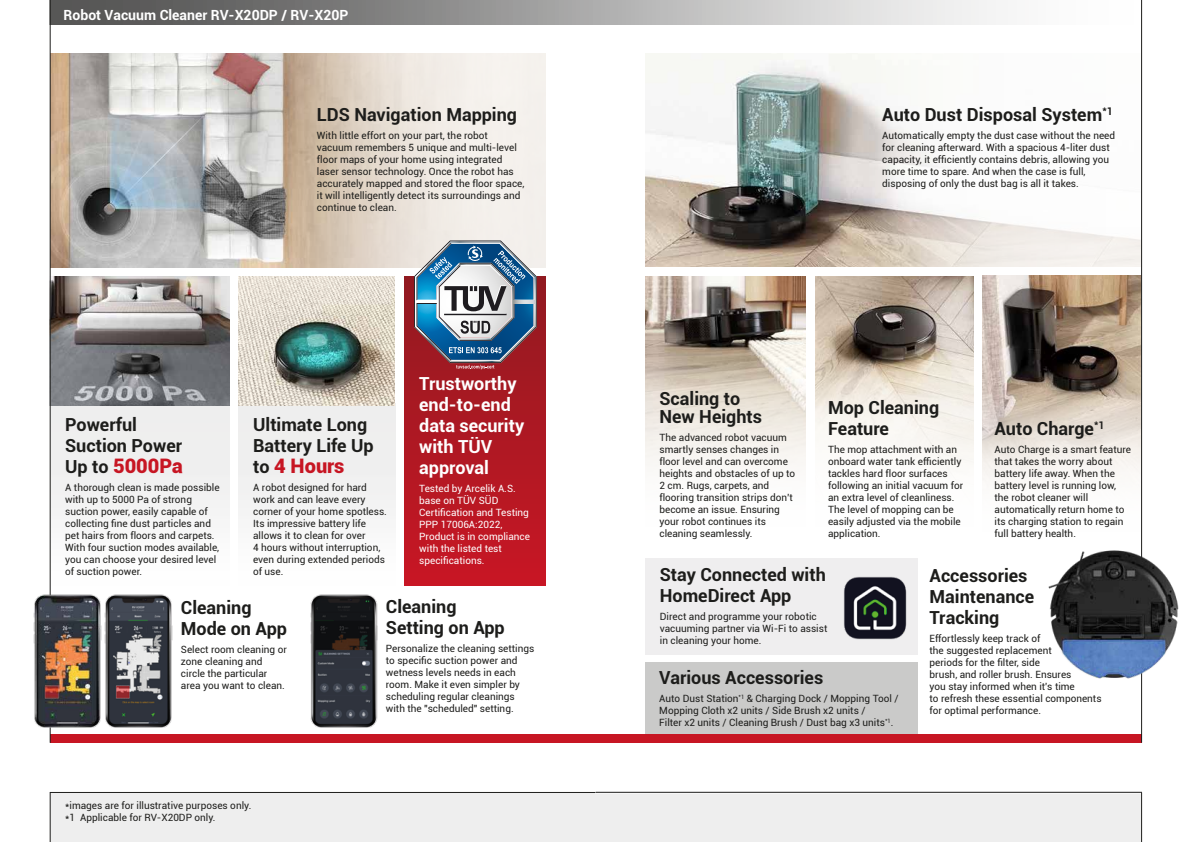
<style>
.page{position:relative;width:1191px;height:842px;background:#fff}
.page>*{position:absolute;margin:0;border:0;box-sizing:border-box;transform-origin:0 0}
.t1{font:900 20px "Roboto";color:#c71623}
.t2{font:700 18px/21px "Roboto";color:#1d1d1b}
.t3{font:700 18px/21px "Roboto";color:#fff}
.t4{font:700 14px "Roboto";color:#fff}
.t5{font:10px/12px "Roboto";color:#1d1d1b}
.t6{font:10px/12px "Roboto";color:#fff}
.s1{font-weight:700;font-size:18px;color:#1d1d1b}
</style>
<div class="page">
<div style="left:50px;top:0;width:1091px;height:24px;background:linear-gradient(to right,#4a4a49,#fff)"></div>
<div style="left:239px;top:403px;width:156px;height:183px;background:linear-gradient(to right,#f4f4f4,#f4f4f4)"></div>
<img style="left:239px;top:276px;width:156px;height:130px">
<img style="left:51px;top:54px;width:227px;height:213px">
<svg style="left:278px;top:54px;width:268px;height:214px;background:#e3d9ce"></svg>
<div style="left:51px;top:403px;width:178px;height:183px;background:linear-gradient(to right,#f4f4f4,#f4f4f4)"></div>
<img style="left:51px;top:276px;width:178px;height:130px">
<img style="left:264px;top:583px;width:131px;height:145px">
<div style="left:404px;top:276px;width:141px;height:310px;background:linear-gradient(to bottom,#8c1d24,#ca1523)"></div>
<svg style="left:414px;top:240px;width:122px;height:129px;background:#7b899f"></svg>
<div style="left:50px;top:793px;width:1090px;height:49px;background:#eee"></div>
<div style="left:50px;top:734px;width:558px;height:9px;background:#c71623"></div>
<hr style="left:50px;top:0;width:1px;height:743px;background:#1d1d1b">
<hr style="left:50px;top:792px;width:546px;height:1px;background:#1d1d1b">
<hr style="left:50px;top:792px;width:1px;height:50px;background:#1d1d1b">
<img style="left:33px;top:583px;width:26px;height:160px">
<img style="left:59px;top:583px;width:159px;height:145px">
<img style="left:645px;top:276px;width:160px;height:83px">
<svg style="left:645px;top:359px;width:161px;height:107px"></svg>
<img style="left:645px;top:54px;width:221px;height:213px">
<svg style="left:866px;top:54px;width:275px;height:213px"></svg>
<div style="left:645px;top:558px;width:272px;height:97px;background:#efeeef"></div>
<img style="left:844px;top:576px;width:63px;height:64px">
<img style="left:982px;top:276px;width:159px;height:83px">
<svg style="left:982px;top:359px;width:159px;height:123px"></svg>
<img style="left:815px;top:276px;width:158px;height:83px">
<svg style="left:815px;top:359px;width:159px;height:108px"></svg>
<div style="left:645px;top:662px;width:272px;height:74px;background:#cacac9"></div>
<div style="left:583px;top:734px;width:558px;height:8px;background:#c71623"></div>
<hr style="left:1141px;top:0;width:1px;height:742px;background:#1d1d1b">
<hr style="left:596px;top:792px;width:546px;height:1px;background:#1d1d1b">
<hr style="left:1141px;top:792px;width:1px;height:50px;background:#1d1d1b">
<img style="left:1048px;top:494px;width:131px;height:241px">
<h3 class="t4" style="left:64px;top:5px;width:286px">Robot Vacuum Cleaner RV-X20DP / RV-X20P</h3>
<h2 class="t2" style="left:317px;top:103px;width:202px">LDS Navigation Mapping</h2>
<p class="t5" style="left:317px;top:129px;width:209px">With little effort on your part, the robot vacuum remembers 5 unique and multi-level floor maps of your home using integrated laser sensor technology. Once the robot has accurately mapped and stored the floor space, it will intelligently detect its surroundings and continue to clean.</p>
<h2 class="t2" style="left:65px;top:413px;width:118px">Powerful<br>Suction Power</h2>
<h1 class="t1" style="left:65px;top:452px;width:119px"><span class="s1">Up to</span> 5000Pa</h1>
<p class="t5" style="left:65px;top:481px;width:156px">A thorough clean is made possible with up to 5000 Pa of strong suction power, easily capable of collecting fine dust particles and pet hairs from floors and carpets.<br>With four suction modes available, you can choose your desired level of suction power.</p>
<h2 class="t2" style="left:253px;top:413px;width:122px">Ultimate Long<br>Battery Life Up</h2>
<h1 class="t1" style="left:253px;top:452px;width:93px"><span class="s1">to</span> 4 Hours</h1>
<p class="t5" style="left:253px;top:481px;width:135px">A robot designed for hard work and can leave every corner of your home spotless.<br>Its impressive battery life allows it to clean for over<br>4 hours without interruption, even during extended periods of use.</p>
<h2 class="t3" style="left:419px;top:372px;width:106px">Trustworthy end-to-end data security with TÜV approval</h2>
<p class="t6" style="left:419px;top:482px;width:112px">Tested by Arcelik A.S. base on TÜV SÜD<br>Certification and Testing<br>PPP 17006A:2022,<br>Product is in compliance with the listed test specifications.</p>
<h2 class="t2" style="left:181px;top:596px;width:108px">Cleaning<br>Mode on App</h2>
<p class="t5" style="left:181px;top:643px;width:107px">Select room cleaning or zone cleaning and circle the particular area you want to clean.</p>
<p class="t5" style="left:65px;top:799px;width:188px">*images are for illustrative purposes only. *1 Applicable for RV-X20DP only.</p>
<h2 class="t2" style="left:386px;top:596px;width:120px">Cleaning<br>Setting on App</h2>
<p class="t5" style="left:386px;top:642px;width:150px">Personalize the cleaning settings to specific suction power and wetness levels needs in each room. Make it even simpler by scheduling regular cleanings with the "scheduled" setting.</p>
<h2 class="t2" style="left:882px;top:104px;width:232px">Auto Dust Disposal System<sup>*1</sup></h2>
<p class="t5" style="left:882px;top:129px;width:234px">Automatically empty the dust case without the need for cleaning afterward. With a spacious 4-liter dust capacity, it efficiently contains debris, allowing you more time to spare. And when the case is full, disposing of only the dust bag is all it takes.</p>
<h2 class="t2" style="left:659px;top:389px;width:104px;line-height:18px">Scaling to<br>New Heights</h2>
<p class="t5" style="left:659px;top:431px;width:137px">The advanced robot vacuum smartly senses changes in floor level and can overcome heights and obstacles of up to<br>2 cm. Rugs, carpets, and flooring transition strips don’t become an issue. Ensuring your robot continues its cleaning seamlessly.</p>
<h2 class="t2" style="left:828px;top:396px;width:113px">Mop Cleaning<br>Feature</h2>
<p class="t5" style="left:828px;top:443px;width:137px">The mop attachment with an onboard water tank efficiently tackles hard floor surfaces following an initial vacuum for an extra level of cleanliness.<br>The level of mopping can be easily adjusted via the mobile application.</p>
<h2 class="t2" style="left:994px;top:417px;width:111px">Auto Charge<sup>*1</sup></h2>
<p class="t5" style="left:994px;top:443px;width:138px">Auto Charge is a smart feature that takes the worry about battery life away. When the battery level is running low, the robot cleaner will automatically return home to its charging station to regain full battery health.</p>
<h2 class="t2" style="left:660px;top:564px;width:167px">Stay Connected with<br>HomeDirect App</h2>
<p class="t5" style="left:660px;top:610px;width:169px">Direct and programme your robotic vacuuming partner via Wi-Fi to assist in cleaning your home.</p>
<h2 class="t2" style="left:659px;top:667px;width:165px">Various Accessories</h2>
<p class="t5" style="left:659px;top:692px;width:241px">Auto Dust Station<sup>*1</sup> &amp; Charging Dock / Mopping Tool /<br>Mopping Cloth x2 units / Side Brush x2 units /<br>Filter x2 units / Cleaning Brush / Dust bag x3 units<sup>*1</sup>.</p>
<h2 class="t2" style="left:929px;top:564px;width:106px">Accessories<br>Maintenance<br>Tracking</h2>
<p class="t5" style="left:929px;top:632px;width:173px">Effortlessly keep track of<br>the suggested replacement<br>periods for the filter, side<br>brush, and roller brush. Ensures<br>you stay informed when it's time<br>to refresh these essential components for optimal performance.</p>
</div>
